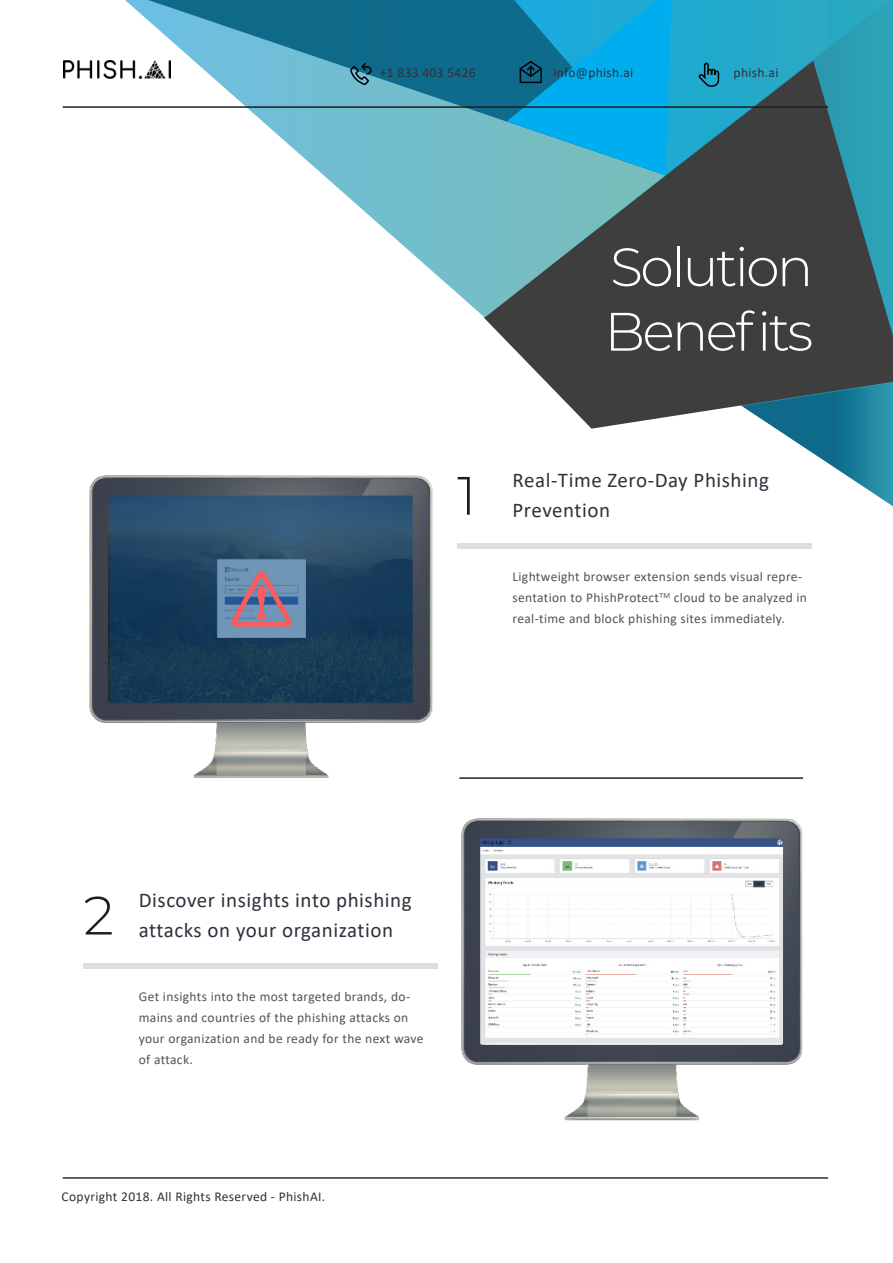
<style>
.page{position:relative;width:893px;height:1263px;background:#fff}
.page>*{position:absolute;margin:0;border:0;box-sizing:border-box;transform-origin:0 0}
.T4{font:300 54px "Montserrat";letter-spacing:-.05em;color:#fff}
.T4-2{font:300 54px "Montserrat";color:#201d1e}
.t1{font:21px/30px "Calibri";letter-spacing:.025em;color:#2d323b}
.t2{font:13.5px/21px "Calibri";letter-spacing:.025em;color:#4f535c}
.t3{font:13.5px "Calibri";letter-spacing:.025em;color:#2d323b}
</style>
<div class="page">
<svg style="left:484px;top:61px;width:409px;height:368px;background:#52585a"></svg>
<svg style="left:125px;top:0;width:540px;height:317px"></svg>
<svg style="left:671px;top:0;width:218px;height:175px;background:#2c899e"></svg>
<svg style="left:742px;top:383px;width:151px;height:123px"></svg>
<div style="left:84px;top:963px;width:354px;height:5px;background:#dcdddf"></div>
<hr style="left:459px;top:777px;width:344px;height:2px;background:#231f20">
<img style="left:364px;top:818px;width:439px;height:302px">
<div style="left:457px;top:543px;width:355px;height:6px;background:#dcdddf"></div>
<img style="left:89px;top:475px;width:344px;height:302px">
<svg style="left:349px;top:61px;width:23px;height:25px"></svg>
<svg style="left:506px;top:0;width:165px;height:175px;background:#18a4d3"></svg>
<svg style="left:697px;top:62px;width:23px;height:26px"></svg>
<hr style="left:63px;top:106px;width:765px;height:2px;background:#201d1e">
<hr style="left:63px;top:1177px;width:765px;height:2px;background:#2d323b">
<img style="left:64px;top:61px;width:107px;height:17px">
<p class="t3" style="left:380px;top:63px;width:97px">+1 833 403 5426</p>
<p class="t3" style="left:553px;top:63px;width:81px">info@phish.ai</p>
<p class="t3" style="left:734px;top:63px;width:46px">phish.ai</p>
<p class="T4" style="left:610px;top:230px;width:205px">Solution</p>
<p class="T4" style="left:604px;top:295px;width:210px">Benefits</p>
<p class="T4-2" style="left:457px;top:459px;width:21px">1</p>
<p class="t1" style="left:512px;top:465px;width:258px">Real-Time Zero-Day Phishing<br>Prevention</p>
<p class="t2" style="left:512px;top:566px;width:296px">Lightweight browser extension sends visual repre&shy;sentation to PhishProtect<sup>TM</sup> cloud to be analyzed in real-time and block phishing sites immediately.</p>
<p class="T4-2" style="left:84px;top:879px;width:32px">2</p>
<p class="t1" style="left:139px;top:884px;width:274px">Discover insights into phishing attacks on your organization</p>
<p class="t2" style="left:139px;top:985px;width:286px">Get insights into the most targeted brands, do&shy;mains and countries of the phishing attacks on your organization and be ready for the next wave of attack.</p>
<p class="t3" style="left:62px;top:1187px;width:265px">Copyright 2018. All Rights Reserved - PhishAI.</p>
</div>
